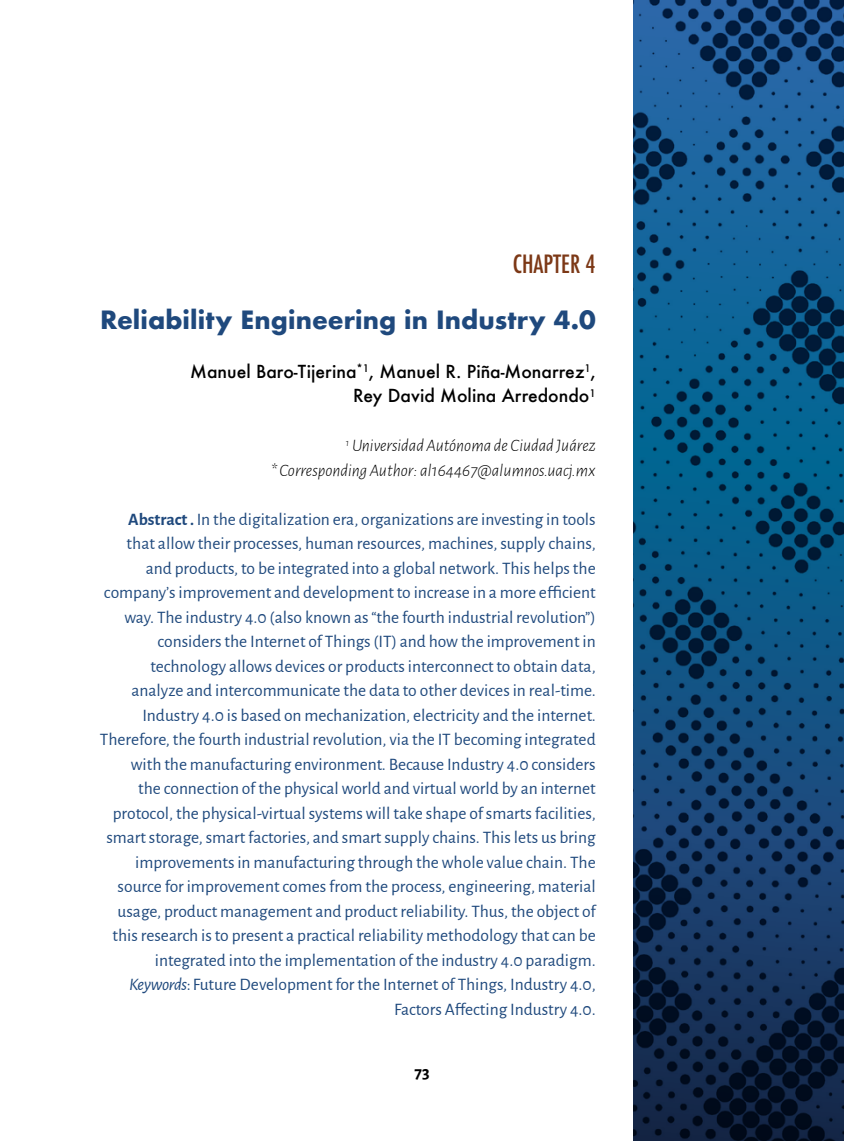
<style>
.page{position:relative;width:844px;height:1141px;background:#fff}
.page>*{position:absolute;margin:0;border:0;box-sizing:border-box;transform-origin:0 0}
.t1{font:700 24.5px "Futura";letter-spacing:.005em;color:#1f497d}
.t2{font:500 condensed 24.5px "Futura";color:#7c3816}
.t3{font:17.5px/24.5px "Alegreya Sans";color:#1f497d;text-align:right}
.t4{font:italic 300 17.5px/24.5px "Alegreya Sans";color:#000;text-align:right}
.t5{font:500 17.5px/24.5px "Futura";color:#000;text-align:right}
.t6{font:700 17.5px "Alegreya Sans";color:#000}
.s1{font-weight:700}
.s2{font-style:italic}
</style>
<div class="page">
<img style="left:633px;top:0;width:210px;height:1141px">
<h1 class="t2" style="left:512px;top:248px;width:84px">CHAPTER 4</h1>
<h1 class="t1" style="left:100px;top:302px;width:497px">Reliability Engineering in Industry 4.0</h1>
<p class="t5" style="left:190px;top:359px;width:407px">Manuel Baro-Tijerina<sup>*1</sup>, Manuel R. Piña-Monarrez<sup>1</sup>,<br>Rey David Molina Arredondo<sup>1</sup></p>
<p class="t4" style="left:271px;top:433px;width:326px"><sup>1</sup> Universidad Autónoma de Ciudad Juárez<br>* Corresponding Author: al164467@alumnos.uacj.mx</p>
<p class="t3" style="left:100px;top:506px;width:497px"><span class="s1">Abstract .</span> In the digitalization era, organizations are investing in tools that allow their processes, human resources, machines, supply chains, and products, to be integrated into a global network. This helps the company’s improvement and development to increase in a more efficient way. The industry 4.0 (also known as “the fourth industrial revolution”) considers the Internet of Things (IT) and how the improvement in technology allows devices or products interconnect to obtain data, analyze and intercommunicate the data to other devices in real-time.<br>Industry 4.0 is based on mechanization, electricity and the internet.<br>Therefore, the fourth industrial revolution, via the IT becoming integrated with the manufacturing environment. Because Industry 4.0 considers<br>the connection of the physical world and virtual world by an internet protocol, the physical-virtual systems will take shape of smarts facilities, smart storage, smart factories, and smart supply chains. This lets us bring improvements in manufacturing through the whole value chain. The source for improvement comes from the process, engineering, material usage, product management and product reliability. Thus, the object of this research is to present a practical reliability methodology that can be integrated into the implementation of the industry 4.0 paradigm.<br><span class="s2">Keywords</span>: Future Development for the Internet of Things, Industry 4.0, Factors Affecting Industry 4.0.</p>
<p class="t6" style="left:414px;top:1060px;width:17px">73</p>
</div>
